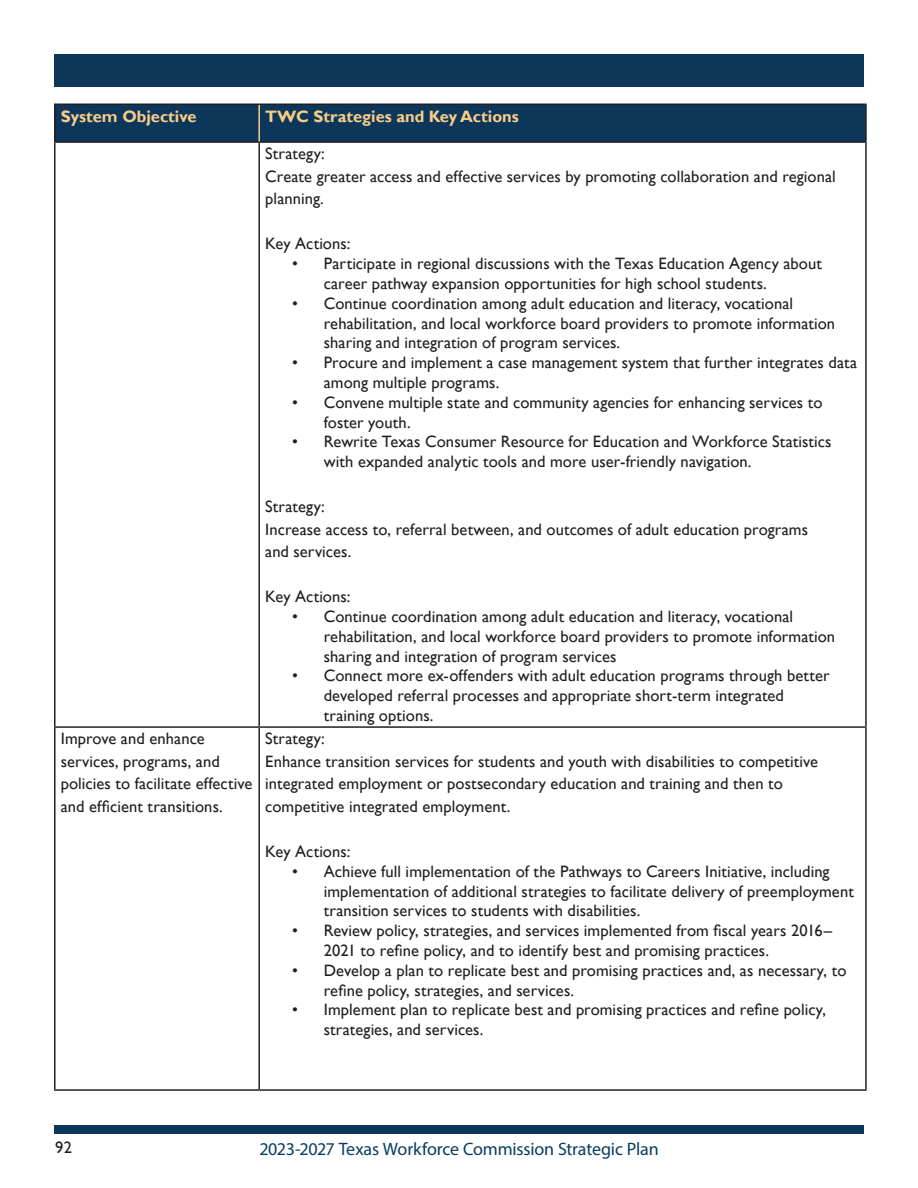
<style>
.page{position:relative;width:918px;height:1188px;background:#fff}
.page>*{position:absolute;margin:0;border:0;box-sizing:border-box;transform-origin:0 0}
.t1{font:18px "Myriad Pro";letter-spacing:-.01em;color:#073d63}
._11pt_Body_Text{font:16.5px/19.8px "Gill Sans";letter-spacing:.005em;color:#231f20}
.Table_Headers{font:700 16.5px "Gill Sans";color:#f9cd87}
</style>
<div class="page">
<div style="left:54px;top:54px;width:810px;height:33px;background:#0c375a"></div>
<div style="left:54px;top:1125px;width:810px;height:9px;background:#0b375a"></div>
<div style="left:56px;top:105px;width:809px;height:36px;background:#0c375a"></div>
<hr style="left:54px;top:104px;width:205px;height:1px;background:#231f20">
<hr style="left:54px;top:105px;width:2px;height:36px;background:#231f20">
<hr style="left:259px;top:104px;width:608px;height:1px;background:#231f20">
<hr style="left:865px;top:105px;width:2px;height:36px;background:#231f20">
<hr style="left:54px;top:141px;width:205px;height:2px;background:#231f20">
<hr style="left:54px;top:143px;width:2px;height:583px;background:#231f20">
<hr style="left:259px;top:141px;width:608px;height:2px;background:#231f20">
<hr style="left:258px;top:143px;width:2px;height:583px;background:#231f20">
<hr style="left:865px;top:143px;width:2px;height:583px;background:#231f20">
<hr style="left:54px;top:726px;width:205px;height:2px;background:#231f20">
<hr style="left:54px;top:728px;width:2px;height:361px;background:#231f20">
<hr style="left:259px;top:726px;width:608px;height:2px;background:#231f20">
<hr style="left:258px;top:728px;width:2px;height:361px;background:#231f20">
<hr style="left:865px;top:728px;width:2px;height:361px;background:#231f20">
<hr style="left:54px;top:1089px;width:205px;height:2px;background:#231f20">
<hr style="left:259px;top:1089px;width:608px;height:2px;background:#231f20">
<hr style="left:258px;top:105px;width:2px;height:36px;background:#f9cd87">
<p class="Table_Headers" style="left:61px;top:106px;width:137px">System Objective</p>
<p class="Table_Headers" style="left:265px;top:106px;width:255px">TWC Strategies and Key Actions</p>
<p class="_11pt_Body_Text" style="left:265px;top:144px;width:61px">Strategy:</p>
<p class="_11pt_Body_Text" style="left:265px;top:165px;width:572px;line-height:22.5px">Create greater access and effective services by promoting collaboration and regional planning.</p>
<p class="_11pt_Body_Text" style="left:265px;top:234px;width:87px">Key Actions:</p>
<p class="_11pt_Body_Text" style="left:324px;top:254px;width:500px;text-indent:-32px">• Participate in regional discussions with the Texas Education Agency about career pathway expansion opportunities for high school students.</p>
<p class="_11pt_Body_Text" style="left:324px;top:294px;width:513px;text-indent:-32px">• Continue coordination among adult education and literacy, vocational rehabilitation, and local workforce board providers to promote information sharing and integration of program services.</p>
<p class="_11pt_Body_Text" style="left:324px;top:353px;width:535px;text-indent:-32px">• Procure and implement a case management system that further integrates data among multiple programs.</p>
<p class="_11pt_Body_Text" style="left:324px;top:393px;width:500px;text-indent:-32px">• Convene multiple state and community agencies for enhancing services to foster youth.</p>
<p class="_11pt_Body_Text" style="left:324px;top:432px;width:509px;text-indent:-32px">• Rewrite Texas Consumer Resource for Education and Workforce Statistics with expanded analytic tools and more user-friendly navigation.</p>
<p class="_11pt_Body_Text" style="left:265px;top:497px;width:61px">Strategy:</p>
<p class="_11pt_Body_Text" style="left:265px;top:520px;width:544px">Increase access to, referral between, and outcomes of adult education programs</p>
<p class="_11pt_Body_Text" style="left:265px;top:542px;width:88px">and services.</p>
<p class="_11pt_Body_Text" style="left:265px;top:587px;width:87px">Key Actions:</p>
<p class="_11pt_Body_Text" style="left:324px;top:607px;width:513px;text-indent:-32px">• Continue coordination among adult education and literacy, vocational rehabilitation, and local workforce board providers to promote information sharing and integration of program services</p>
<p class="_11pt_Body_Text" style="left:324px;top:666px;width:507px;text-indent:-32px">• Connect more ex-offenders with adult education programs through better developed referral processes and appropriate short-term integrated training options.</p>
<p class="_11pt_Body_Text" style="left:61px;top:728px;width:193px;line-height:22.5px">Improve and enhance services, programs, and policies to facilitate effective and efficient transitions.</p>
<p class="_11pt_Body_Text" style="left:265px;top:729px;width:61px">Strategy:</p>
<p class="_11pt_Body_Text" style="left:265px;top:750px;width:554px;line-height:22.5px">Enhance transition services for students and youth with disabilities to competitive integrated employment or postsecondary education and training and then to competitive integrated employment.</p>
<p class="_11pt_Body_Text" style="left:265px;top:842px;width:87px">Key Actions:</p>
<p class="_11pt_Body_Text" style="left:324px;top:862px;width:532px;text-indent:-32px">• Achieve full implementation of the Pathways to Careers Initiative, including implementation of additional strategies to facilitate delivery of preemployment transition services to students with disabilities.</p>
<p class="_11pt_Body_Text" style="left:324px;top:921px;width:510px;text-indent:-32px">• Review policy, strategies, and services implemented from fiscal years 2016–<br>2021 to refine policy, and to identify best and promising practices.</p>
<p class="_11pt_Body_Text" style="left:324px;top:961px;width:524px;text-indent:-32px">• Develop a plan to replicate best and promising practices and, as necessary, to refine policy, strategies, and services.</p>
<p class="_11pt_Body_Text" style="left:324px;top:1000px;width:504px;text-indent:-32px">• Implement plan to replicate best and promising practices and refine policy, strategies, and services.</p>
<p class="_11pt_Body_Text" style="left:55px;top:1138px;width:18px">92</p>
<p class="t1" style="left:259px;top:1138px;width:401px">2023-2027 Texas Workforce Commission Strategic Plan</p>
</div>
